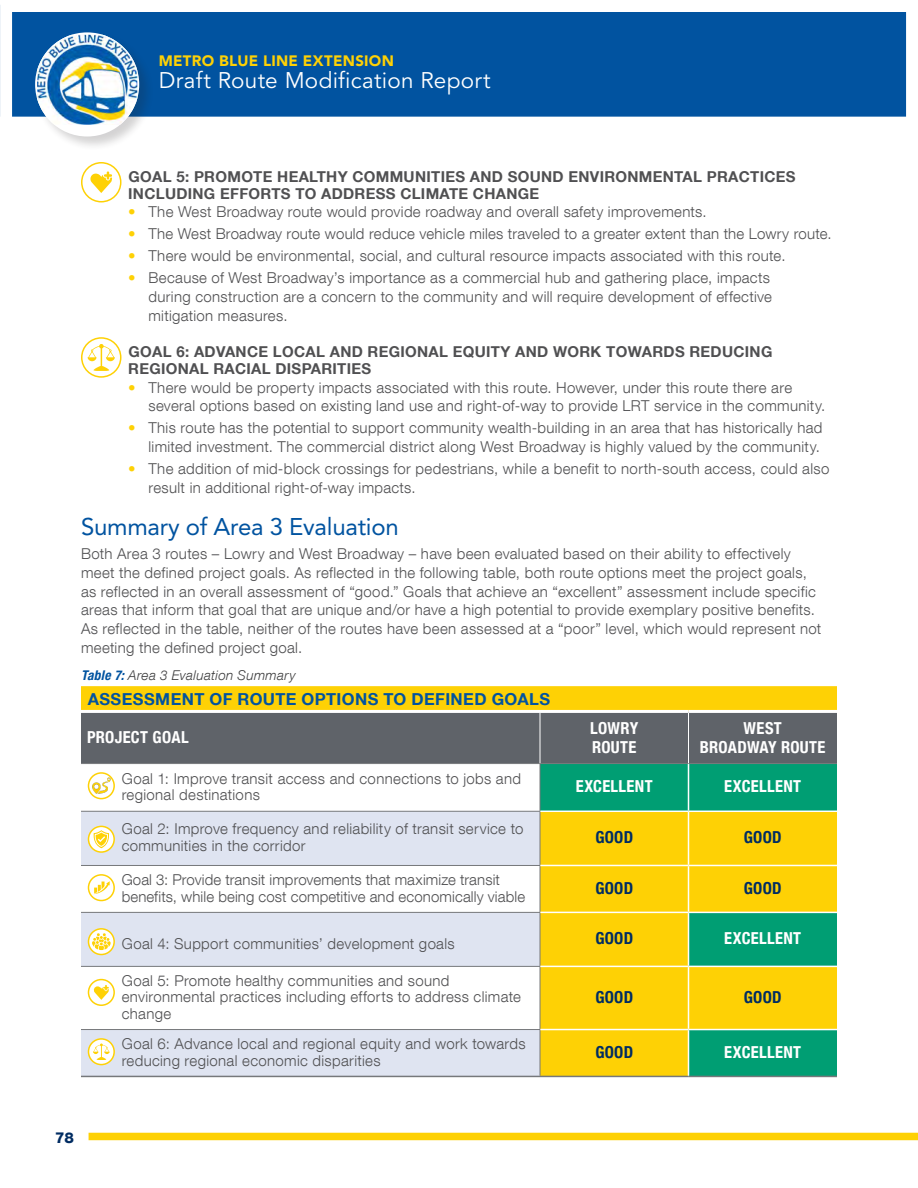
<style>
.page{position:relative;width:918px;height:1188px;background:#fff}
.page>*{position:absolute;margin:0;border:0;box-sizing:border-box;transform-origin:0 0}
.Heading_2{font:24px "Avenir LT Std";letter-spacing:-.01em;color:#0153a0}
.t1{font:22.5px "Avenir LT Std";letter-spacing:.01em;color:#fff}
.Table_Subheader{font:700 condensed 16.5px/18.8px "Helvetica Neue LT Com";letter-spacing:.02em;color:#fff}
.Table_Header{font:700 16.5px "Helvetica Neue LT Com";letter-spacing:.025em;color:#0153a0}
.Table_Subheader-2{font:700 condensed 16.5px "Helvetica Neue LT Com";letter-spacing:.015em;color:#002c62}
.List_Bullet{font:300 15px/18.8px "Helvetica Neue LT Com";letter-spacing:.02em;color:#505052}
.Heading_4{font:700 15px/16.5px "Helvetica Neue LT Com";letter-spacing:.02em;color:#505052}
.t2{font:900 15px "Avenir LT Std";letter-spacing:.02em;color:#fed105}
.t3{font:800 15px "Helvetica Neue LT Com";color:#002c62}
.Figure{font:italic 300 13.5px "Helvetica Neue LT Com";letter-spacing:.025em;color:#3e3e3f}
.s1{color:#fed105}
.s2{font-weight:700;font-stretch:condensed;color:#0153a0}
</style>
<div class="page">
<svg style="left:90px;top:171px;width:22px;height:22px"></svg>
<div style="left:81px;top:162px;width:41px;height:40px;border:2px solid #fed105;border-radius:50%"></div>
<svg style="left:82px;top:338px;width:39px;height:39px"></svg>
<svg style="left:88px;top:344px;width:27px;height:27px"></svg>
<div style="left:81px;top:337px;width:41px;height:41px;border:2px solid #fed105;border-radius:50%"></div>
<svg style="left:81px;top:686px;width:756px;height:24px;background:#fed107"></svg>
<div style="left:81px;top:713px;width:756px;height:50px;background:#5f6369"></div>
<svg style="left:81px;top:764px;width:459px;height:47px"></svg>
<svg style="left:541px;top:764px;width:296px;height:312px;background:#aec129"></svg>
<svg style="left:81px;top:812px;width:459px;height:264px;fill:#dfe4f1"></svg>
<hr style="left:81px;top:763px;width:459px;height:1px;background:#76787b">
<hr style="left:540px;top:763px;width:148px;height:1px;background:#76787b">
<hr style="left:540px;top:764px;width:1px;height:47px;background:#76787b">
<hr style="left:688px;top:763px;width:149px;height:1px;background:#76787b">
<hr style="left:81px;top:811px;width:459px;height:1px;background:#76787b">
<hr style="left:540px;top:812px;width:1px;height:53px;background:#76787b">
<hr style="left:81px;top:865px;width:459px;height:1px;background:#76787b">
<hr style="left:540px;top:866px;width:1px;height:46px;background:#76787b">
<hr style="left:81px;top:912px;width:459px;height:1px;background:#76787b">
<hr style="left:540px;top:913px;width:1px;height:53px;background:#76787b">
<hr style="left:81px;top:966px;width:459px;height:1px;background:#76787b">
<hr style="left:540px;top:967px;width:1px;height:62px;background:#76787b">
<hr style="left:81px;top:1029px;width:459px;height:1px;background:#76787b">
<hr style="left:540px;top:1030px;width:1px;height:46px;background:#76787b">
<hr style="left:81px;top:1076px;width:459px;height:1px;background:#76787b">
<hr style="left:540px;top:1076px;width:148px;height:1px;background:#76787b">
<hr style="left:688px;top:1076px;width:149px;height:1px;background:#76787b">
<hr style="left:540px;top:713px;width:1px;height:50px;background:#fff">
<hr style="left:688px;top:713px;width:1px;height:50px;background:#fff">
<hr style="left:688px;top:764px;width:1px;height:47px;background:#fff">
<hr style="left:540px;top:811px;width:148px;height:1px;background:#fff">
<hr style="left:688px;top:811px;width:149px;height:1px;background:#fff">
<hr style="left:688px;top:812px;width:1px;height:53px;background:#fff">
<hr style="left:540px;top:865px;width:148px;height:1px;background:#fff">
<hr style="left:688px;top:865px;width:149px;height:1px;background:#fff">
<hr style="left:688px;top:866px;width:1px;height:46px;background:#fff">
<hr style="left:540px;top:912px;width:148px;height:1px;background:#fff">
<hr style="left:688px;top:912px;width:149px;height:1px;background:#fff">
<hr style="left:688px;top:913px;width:1px;height:53px;background:#fff">
<hr style="left:540px;top:966px;width:148px;height:1px;background:#fff">
<hr style="left:688px;top:966px;width:149px;height:1px;background:#fff">
<hr style="left:688px;top:967px;width:1px;height:62px;background:#fff">
<hr style="left:540px;top:1029px;width:148px;height:1px;background:#fff">
<hr style="left:688px;top:1029px;width:149px;height:1px;background:#fff">
<hr style="left:688px;top:1030px;width:1px;height:46px;background:#fff">
<svg style="left:89px;top:773px;width:25px;height:26px"></svg>
<img style="left:91px;top:776px;width:21px;height:19px">
<div style="left:88px;top:772px;width:27px;height:27px;border:2px solid #fed105;border-radius:50%"></div>
<svg style="left:89px;top:826px;width:25px;height:26px"></svg>
<svg style="left:94px;top:830px;width:15px;height:18px"></svg>
<div style="left:88px;top:826px;width:27px;height:27px;border:2px solid #fed105;border-radius:50%"></div>
<svg style="left:89px;top:875px;width:25px;height:26px"></svg>
<svg style="left:93px;top:881px;width:17px;height:13px"></svg>
<div style="left:88px;top:874px;width:27px;height:27px;border:2px solid #fed105;border-radius:50%"></div>
<svg style="left:89px;top:929px;width:25px;height:26px"></svg>
<svg style="left:92px;top:933px;width:19px;height:17px"></svg>
<div style="left:88px;top:928px;width:27px;height:27px;border:2px solid #fed105;border-radius:50%"></div>
<div style="left:89px;top:980px;width:25px;height:25px;background:#fff;border-radius:50%"></div>
<svg style="left:93px;top:985px;width:16px;height:15px"></svg>
<div style="left:88px;top:979px;width:27px;height:27px;border:2px solid #fed105;border-radius:50%"></div>
<svg style="left:89px;top:1039px;width:25px;height:26px"></svg>
<svg style="left:93px;top:1044px;width:17px;height:16px"></svg>
<div style="left:88px;top:1038px;width:27px;height:27px;border:2px solid #fed105;border-radius:50%"></div>
<div style="left:13px;top:13px;width:892px;height:104px;background:#0153a0"></div>
<div style="left:34px;top:31px;width:120px;height:120px;background:#231f20;opacity:.2"></div>
<div style="left:35px;top:32px;width:104px;height:105px;background:#fff;border-radius:50%"></div>
<img style="left:37px;top:35px;width:100px;height:90px">
<div style="left:89px;top:1133px;width:829px;height:7px;background:#fed105"></div>
<p class="t2" style="left:159px;top:51px;width:237px">METRO BLUE LINE EXTENSION</p>
<h2 class="t1" style="left:159px;top:67px;width:333px">Draft Route Modification Report</h2>
<h4 class="Heading_4" style="left:128px;top:168px;width:669px">GOAL 5: PROMOTE HEALTHY COMMUNITIES AND SOUND ENVIRONMENTAL PRACTICES<br>INCLUDING EFFORTS TO ADDRESS CLIMATE CHANGE</h4>
<p class="List_Bullet" style="left:128px;top:202px;width:580px"><span class="s1">•</span> The West Broadway route would provide roadway and overall safety improvements.</p>
<p class="List_Bullet" style="left:128px;top:224px;width:705px"><span class="s1">•</span> The West Broadway route would reduce vehicle miles traveled to a greater extent than the Lowry route.</p>
<p class="List_Bullet" style="left:128px;top:246px;width:659px"><span class="s1">•</span> There would be environmental, social, and cultural resource impacts associated with this route.</p>
<p class="List_Bullet" style="left:148px;top:268px;width:625px;text-indent:-20px"><span class="s1">•</span> Because of West Broadway’s importance as a commercial hub and gathering place, impacts during construction are a concern to the community and will require development of effective mitigation measures.</p>
<h4 class="Heading_4" style="left:128px;top:343px;width:646px">GOAL 6: ADVANCE LOCAL AND REGIONAL EQUITY AND WORK TOWARDS REDUCING<br>REGIONAL RACIAL DISPARITIES</h4>
<p class="List_Bullet" style="left:148px;top:378px;width:678px;text-indent:-20px"><span class="s1">•</span> There would be property impacts associated with this route. However, under this route there are several options based on existing land use and right-of-way to provide LRT service in the community.</p>
<p class="List_Bullet" style="left:128px;top:418px;width:696px;text-align:right"><span class="s1">•</span> This route has the potential to support community wealth-building in an area that has historically had limited investment. The commercial district along West Broadway is highly valued by the community.</p>
<p class="List_Bullet" style="left:148px;top:459px;width:682px;text-indent:-20px"><span class="s1">•</span> The addition of mid-block crossings for pedestrians, while a benefit to north-south access, could also result in additional right-of-way impacts.</p>
<h2 class="Heading_2" style="left:81px;top:513px;width:319px">Summary of Area 3 Evaluation</h2>
<p class="List_Bullet" style="left:81px;top:544px;width:742px">Both Area 3 routes – Lowry and West Broadway – have been evaluated based on their ability to effectively meet the defined project goals. As reflected in the following table, both route options meet the project goals, as reflected in an overall assessment of “good.” Goals that achieve an “excellent” assessment include specific areas that inform that goal that are unique and/or have a high potential to provide exemplary positive benefits.<br>As reflected in the table, neither of the routes have been assessed at a “poor” level, which would represent not meeting the defined project goal.</p>
<p class="Figure" style="left:81px;top:667px;width:216px"><span class="s2">Table 7:</span> Area 3 Evaluation Summary</p>
<p class="Table_Header" style="left:88px;top:688px;width:464px">ASSESSMENT OF ROUTE OPTIONS TO DEFINED GOALS</p>
<p class="Table_Subheader" style="left:87px;top:728px;width:103px">PROJECT GOAL</p>
<p class="Table_Subheader" style="left:590px;top:719px;width:50px">LOWRY<br>ROUTE</p>
<p class="Table_Subheader" style="left:700px;top:719px;width:127px;text-align:center">WEST<br>BROADWAY ROUTE</p>
<p class="List_Bullet" style="left:122px;top:770px;width:401px;line-height:16.5px">Goal 1: Improve transit access and connections to jobs and regional destinations</p>
<p class="Table_Subheader" style="left:576px;top:777px;width:78px">EXCELLENT</p>
<p class="Table_Subheader" style="left:724px;top:777px;width:78px">EXCELLENT</p>
<p class="List_Bullet" style="left:122px;top:821px;width:403px;line-height:16.5px">Goal 2: Improve frequency and reliability of transit service to communities in the corridor</p>
<p class="Table_Subheader-2" style="left:595px;top:827px;width:39px">GOOD</p>
<p class="Table_Subheader-2" style="left:744px;top:827px;width:39px">GOOD</p>
<p class="List_Bullet" style="left:122px;top:871px;width:405px;line-height:16.5px">Goal 3: Provide transit improvements that maximize transit benefits, while being cost competitive and economically viable</p>
<p class="Table_Subheader-2" style="left:595px;top:878px;width:39px">GOOD</p>
<p class="Table_Subheader-2" style="left:744px;top:878px;width:39px">GOOD</p>
<p class="List_Bullet" style="left:122px;top:933px;width:334px">Goal 4: Support communities’ development goals</p>
<p class="Table_Subheader-2" style="left:595px;top:928px;width:39px">GOOD</p>
<p class="Table_Subheader" style="left:724px;top:929px;width:78px">EXCELLENT</p>
<p class="List_Bullet" style="left:122px;top:972px;width:401px;line-height:16.5px">Goal 5: Promote healthy communities and sound environmental practices including efforts to address climate change</p>
<p class="Table_Subheader-2" style="left:595px;top:987px;width:39px">GOOD</p>
<p class="Table_Subheader-2" style="left:744px;top:987px;width:39px">GOOD</p>
<p class="t3" style="left:55px;top:1129px;width:20px">78</p>
<p class="List_Bullet" style="left:122px;top:1035px;width:406px;line-height:16.5px">Goal 6: Advance local and regional equity and work towards reducing regional economic disparities</p>
<p class="Table_Subheader-2" style="left:595px;top:1042px;width:39px">GOOD</p>
<p class="Table_Subheader" style="left:724px;top:1043px;width:78px">EXCELLENT</p>
</div>
